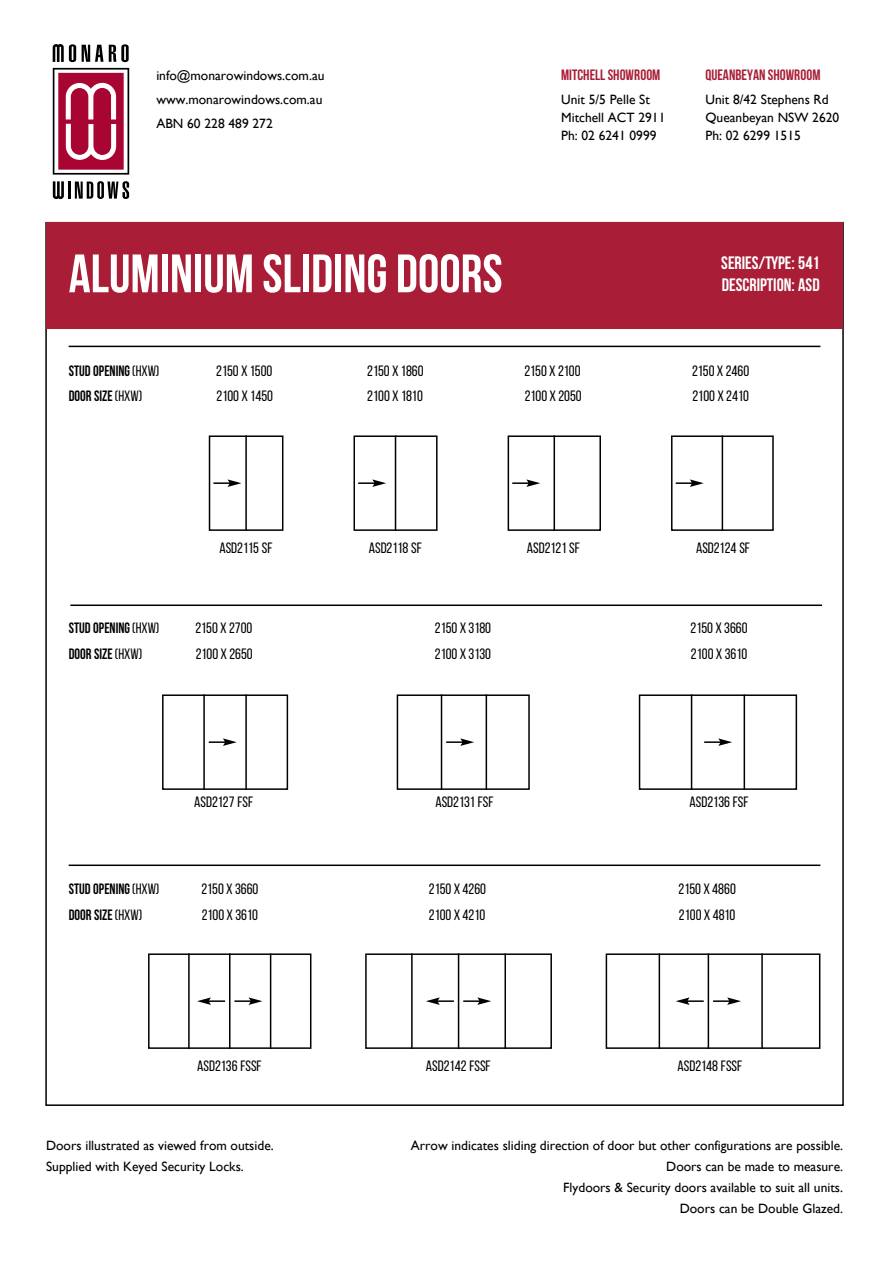
<style>
.page{position:relative;width:893px;height:1263px;background:#fff}
.page>*{position:absolute;margin:0;border:0;box-sizing:border-box;transform-origin:0 0}
.t1{font:700 54px "Bebas Neue";color:#fff}
.t2{font:700 18px "Bebas Neue";color:#fff}
.t3{font:15px/25.8px "Bebas Neue";color:#000}
.t4{font:700 15px/25.8px "Bebas Neue";color:#000;scale:.95 1}
.t5{font:700 15px "Bebas Neue";color:#a91d36}
.t6{font:13.5px/21px "Gill Sans";color:#000}
.s1{font-weight:400}
</style>
<div class="page">
<div style="left:671px;top:435px;width:103px;height:96px;border:2px solid #000"></div>
<hr style="left:722px;top:435px;width:1px;height:96px;background:#000">
<div style="left:162px;top:694px;width:126px;height:96px;border:2px solid #000"></div>
<hr style="left:203px;top:694px;width:2px;height:96px;background:#000">
<hr style="left:245px;top:694px;width:2px;height:96px;background:#000">
<div style="left:397px;top:694px;width:133px;height:96px;border:2px solid #000"></div>
<hr style="left:441px;top:694px;width:1px;height:96px;background:#000">
<hr style="left:486px;top:694px;width:1px;height:96px;background:#000">
<div style="left:639px;top:694px;width:158px;height:96px;border:2px solid #000"></div>
<hr style="left:691px;top:694px;width:1px;height:96px;background:#000">
<hr style="left:744px;top:694px;width:1px;height:96px;background:#000">
<div style="left:148px;top:953px;width:163px;height:96px;border:2px solid #000"></div>
<hr style="left:188px;top:953px;width:2px;height:96px;background:#000">
<hr style="left:229px;top:953px;width:1px;height:96px;background:#000">
<hr style="left:270px;top:953px;width:1px;height:96px;background:#000">
<div style="left:365px;top:953px;width:187px;height:96px;border:2px solid #000"></div>
<hr style="left:411px;top:953px;width:2px;height:96px;background:#000">
<hr style="left:458px;top:953px;width:1px;height:96px;background:#000">
<hr style="left:504px;top:953px;width:2px;height:96px;background:#000">
<div style="left:606px;top:953px;width:214px;height:96px;border:2px solid #000"></div>
<hr style="left:659px;top:953px;width:1px;height:96px;background:#000">
<hr style="left:708px;top:953px;width:1px;height:96px;background:#000">
<hr style="left:761px;top:953px;width:2px;height:96px;background:#000">
<svg style="left:208px;top:435px;width:393px;height:96px"></svg>
<svg style="left:676px;top:479px;width:28px;height:8px"></svg>
<svg style="left:209px;top:738px;width:28px;height:8px"></svg>
<svg style="left:446px;top:738px;width:28px;height:8px"></svg>
<svg style="left:704px;top:738px;width:28px;height:8px"></svg>
<svg style="left:463px;top:997px;width:28px;height:8px"></svg>
<svg style="left:713px;top:997px;width:28px;height:8px"></svg>
<svg style="left:234px;top:997px;width:28px;height:8px"></svg>
<svg style="left:197px;top:997px;width:28px;height:8px"></svg>
<svg style="left:426px;top:997px;width:28px;height:8px"></svg>
<svg style="left:676px;top:997px;width:28px;height:8px"></svg>
<hr style="left:69px;top:346px;width:751px;height:1px;background:#000">
<hr style="left:70px;top:604px;width:752px;height:2px;background:#000">
<hr style="left:69px;top:864px;width:751px;height:2px;background:#000">
<div style="left:46px;top:223px;width:797px;height:106px;background:#a91d36"></div>
<svg style="left:53px;top:68px;width:76px;height:107px"></svg>
<svg style="left:82px;top:45px;width:21px;height:17px"></svg>
<svg style="left:109px;top:44px;width:20px;height:18px"></svg>
<hr style="left:68px;top:182px;width:3px;height:17px;background:#000">
<svg style="left:75px;top:181px;width:54px;height:18px"></svg>
<svg style="left:53px;top:44px;width:23px;height:18px"></svg>
<svg style="left:53px;top:181px;width:11px;height:18px"></svg>
<p class="t6" style="left:156px;top:63px;width:170px;line-height:24px">info@monarowindows.com.au www.monarowindows.com.au<br>ABN 60 228 489 272</p>
<p class="t5" style="left:705px;top:66px;width:117px">QUEANBEYAN SHOWROOM</p>
<p class="t5" style="left:561px;top:66px;width:101px">MITCHELL SHOWROOM</p>
<p class="t6" style="left:561px;top:90px;width:106px;line-height:18px">Unit 5/5 Pelle St<br>Mitchell ACT 2911<br>Ph: 02 6241 0999</p>
<p class="t6" style="left:705px;top:90px;width:135px;line-height:18px">Unit 8/42 Stephens Rd<br>Queanbeyan NSW 2620<br>Ph: 02 6299 1515</p>
<h1 class="t1" style="left:69px;top:244px;width:435px">ALUMINIUM SLIDING DOORS</h1>
<h2 class="t2" style="left:721px;top:253px;width:100px">SERIES/TYPE: 541</h2>
<h2 class="t2" style="left:722px;top:275px;width:99px">DESCRIPTION: ASD</h2>
<p class="t4" style="left:69px;top:357px;width:97px">STUD OPENING <span class="s1">(HXW)<br></span>DOOR SIZE <span class="s1">(HXW)</span></p>
<p class="t3" style="left:216px;top:357px;width:58px">2150 X 1500<br>2100 X 1450</p>
<p class="t3" style="left:219px;top:534px;width:55px">ASD2115 SF</p>
<p class="t3" style="left:367px;top:357px;width:58px">2150 X 1860<br>2100 X 1810</p>
<p class="t3" style="left:524px;top:357px;width:59px">2150 X 2100<br>2100 X 2050</p>
<p class="t3" style="left:692px;top:357px;width:59px">2150 X 2460<br>2100 X 2410</p>
<p class="t3" style="left:369px;top:534px;width:55px">ASD2118 SF</p>
<p class="t3" style="left:527px;top:534px;width:55px">ASD2121 SF</p>
<p class="t3" style="left:696px;top:534px;width:56px">ASD2124 SF</p>
<p class="t4" style="left:69px;top:615px;width:97px">STUD OPENING <span class="s1">(HXW)<br></span>DOOR SIZE <span class="s1">(HXW)</span></p>
<p class="t3" style="left:195px;top:615px;width:59px">2150 X 2700<br>2100 X 2650</p>
<p class="t3" style="left:435px;top:615px;width:58px">2150 X 3180<br>2100 X 3130</p>
<p class="t3" style="left:691px;top:615px;width:58px">2150 X 3660<br>2100 X 3610</p>
<p class="t4" style="left:69px;top:876px;width:97px">STUD OPENING <span class="s1">(HXW)<br></span>DOOR SIZE <span class="s1">(HXW)</span></p>
<p class="t3" style="left:194px;top:789px;width:60px">ASD2127 FSF</p>
<p class="t3" style="left:435px;top:789px;width:60px">ASD2131 FSF</p>
<p class="t3" style="left:690px;top:789px;width:60px">ASD2136 FSF</p>
<p class="t3" style="left:201px;top:876px;width:59px">2150 X 3660<br>2100 X 3610</p>
<p class="t3" style="left:429px;top:876px;width:59px">2150 X 4260<br>2100 X 4210</p>
<p class="t3" style="left:679px;top:876px;width:59px">2150 X 4860<br>2100 X 4810</p>
<p class="t3" style="left:197px;top:1052px;width:66px">ASD2136 FSSF</p>
<p class="t3" style="left:426px;top:1052px;width:66px">ASD2142 FSSF</p>
<p class="t3" style="left:677px;top:1052px;width:66px">ASD2148 FSSF</p>
<p class="t6" style="left:46px;top:1135px;width:229px">Doors illustrated as viewed from outside.<br>Supplied with Keyed Security Locks.</p>
<p class="t6" style="left:411px;top:1135px;width:434px;text-align:right">Arrow indicates sliding direction of door but other configurations are possible.<br>Doors can be made to measure.<br>Flydoors &amp; Security doors available to suit all units.<br>Doors can be Double Glazed.</p>
</div>
